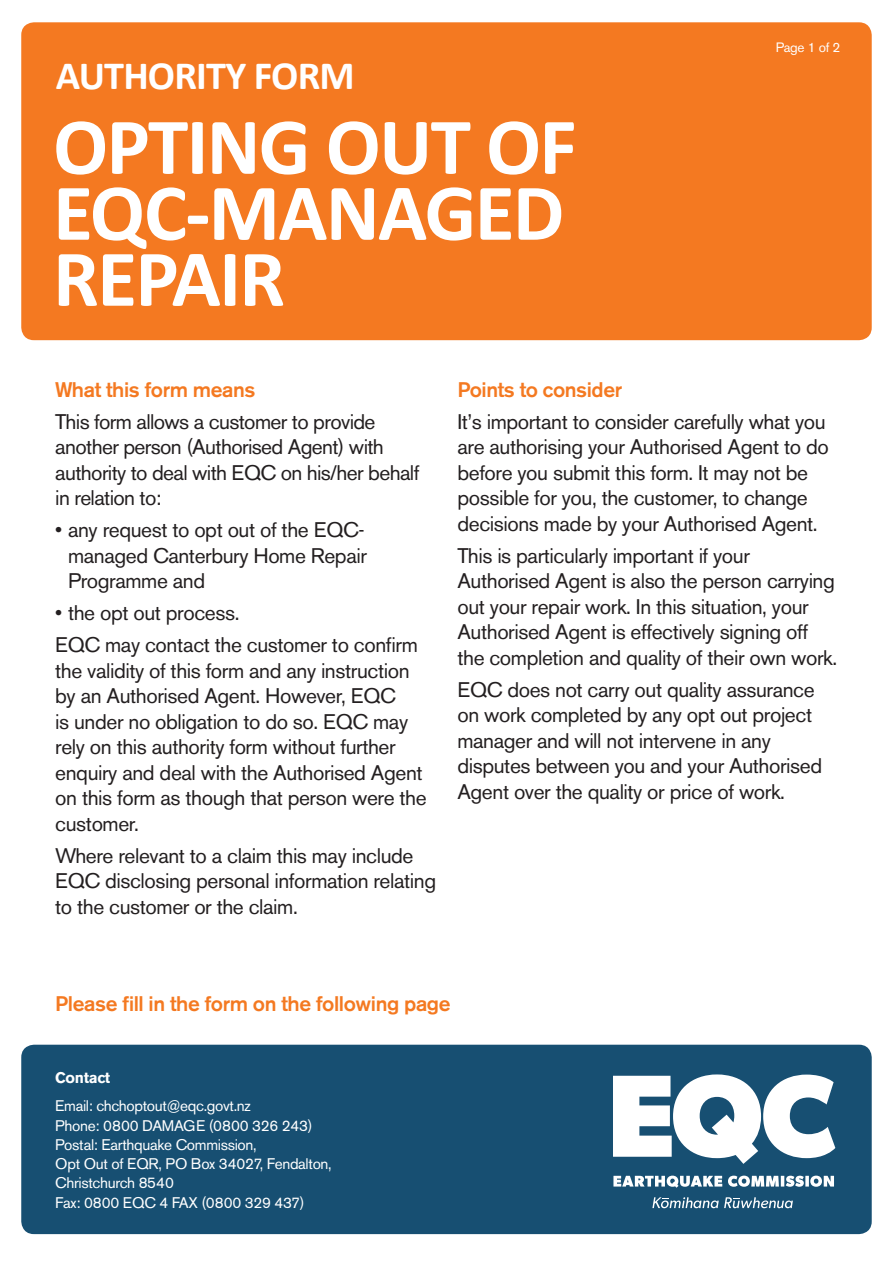
<style>
.page{position:relative;width:893px;height:1263px;background:#fff}
.page>*{position:absolute;margin:0;border:0;box-sizing:border-box;transform-origin:0 0}
.Body_Copy{font:700 81.45px/66px "Calibri";letter-spacing:-.02em;color:#fff}
.Body_Copy-2{font:700 40.35px "Calibri";letter-spacing:-.02em;color:#fff}
.Body_Copy-3{font:21px/25.5px "Akzidenz Grotesk BE";letter-spacing:-.02em;color:#231f20}
.Body_Copy-4{font:500 21px "Akzidenz Grotesk BE";letter-spacing:-.02em;color:#f47921}
.Body_Copy-5{font:15.3px/29px "Akzidenz Grotesk BE";letter-spacing:-.02em;color:#fff}
.Body_Copy-6{font:13.5px "Akzidenz Grotesk BE";letter-spacing:-.02em;color:#fff}
.s1{font-weight:700}
</style>
<div class="page">
<div style="left:21px;top:22px;width:851px;height:318px;background:#f47921;border-radius:13px"></div>
<div style="left:21px;top:1045px;width:851px;height:189px;background:#174f72;border-radius:13px"></div>
<svg style="left:613px;top:1074px;width:222px;height:90px"></svg>
<svg style="left:613px;top:1175px;width:221px;height:13px"></svg>
<svg style="left:652px;top:1197px;width:141px;height:11px"></svg>
<p class="Body_Copy-2" style="left:56px;top:50px;width:300px">AUTHORITY FORM</p>
<p class="Body_Copy" style="left:53px;top:114px;width:525px">OPTING OUT OF<br>EQC-MANAGED<br>REPAIR</p>
<p class="Body_Copy-6" style="left:776px;top:39px;width:66px">Page 1 of 2</p>
<p class="Body_Copy-4" style="left:55px;top:377px;width:202px">What this form means</p>
<p class="Body_Copy-3" style="left:55px;top:409px;width:366px">This form allows a customer to provide another person (Authorised Agent) with authority to deal with EQC on his/her behalf in relation to:</p>
<p class="Body_Copy-3" style="left:68px;top:517px;width:300px;text-align:justify;text-indent:-13px">• any request to opt out of the EQC&shy;managed Canterbury Home Repair Programme and</p>
<p class="Body_Copy-3" style="left:55px;top:600px;width:186px">• the opt out process.</p>
<p class="Body_Copy-3" style="left:55px;top:632px;width:373px">EQC may contact the customer to confirm the validity of this form and any instruction by an Authorised Agent. However, EQC<br>is under no obligation to do so. EQC may rely on this authority form without further enquiry and deal with the Authorised Agent on this form as though that person were the customer.</p>
<p class="Body_Copy-3" style="left:55px;top:842px;width:382px">Where relevant to a claim this may include<br>EQC disclosing personal information relating to the customer or the claim.</p>
<p class="Body_Copy-4" style="left:457px;top:377px;width:166px">Points to consider</p>
<p class="Body_Copy-3" style="left:457px;top:409px;width:373px">It’s important to consider carefully what you are authorising your Authorised Agent to do before you submit this form. It may not be possible for you, the customer, to change decisions made by your Authorised Agent.</p>
<p class="Body_Copy-3" style="left:457px;top:543px;width:381px">This is particularly important if your Authorised Agent is also the person carrying out your repair work. In this situation, your Authorised Agent is effectively signing off the completion and quality of their own work.</p>
<p class="Body_Copy-3" style="left:457px;top:677px;width:366px">EQC does not carry out quality assurance on work completed by any opt out project manager and will not intervene in any disputes between you and your Authorised Agent over the quality or price of work.</p>
<p class="Body_Copy-4" style="left:55px;top:990px;width:397px">Please fill in the form on the following page</p>
<p class="Body_Copy-5" style="left:55px;top:1063px;width:197px"><span class="s1">Contact<br></span>Email: chchoptout@eqc.govt.nz</p>
<p class="Body_Copy-5" style="left:55px;top:1111px;width:259px">Phone: 0800 DAMAGE (0800 326 243)</p>
<p class="Body_Copy-5" style="left:55px;top:1130px;width:203px">Postal: Earthquake Commission,</p>
<p class="Body_Copy-5" style="left:55px;top:1149px;width:278px">Opt Out of EQR, PO Box 34027, Fendalton,</p>
<p class="Body_Copy-5" style="left:55px;top:1169px;width:120px">Christchurch 8540</p>
<p class="Body_Copy-5" style="left:55px;top:1188px;width:251px">Fax: 0800 EQC 4 FAX (0800 329 437)</p>
</div>
